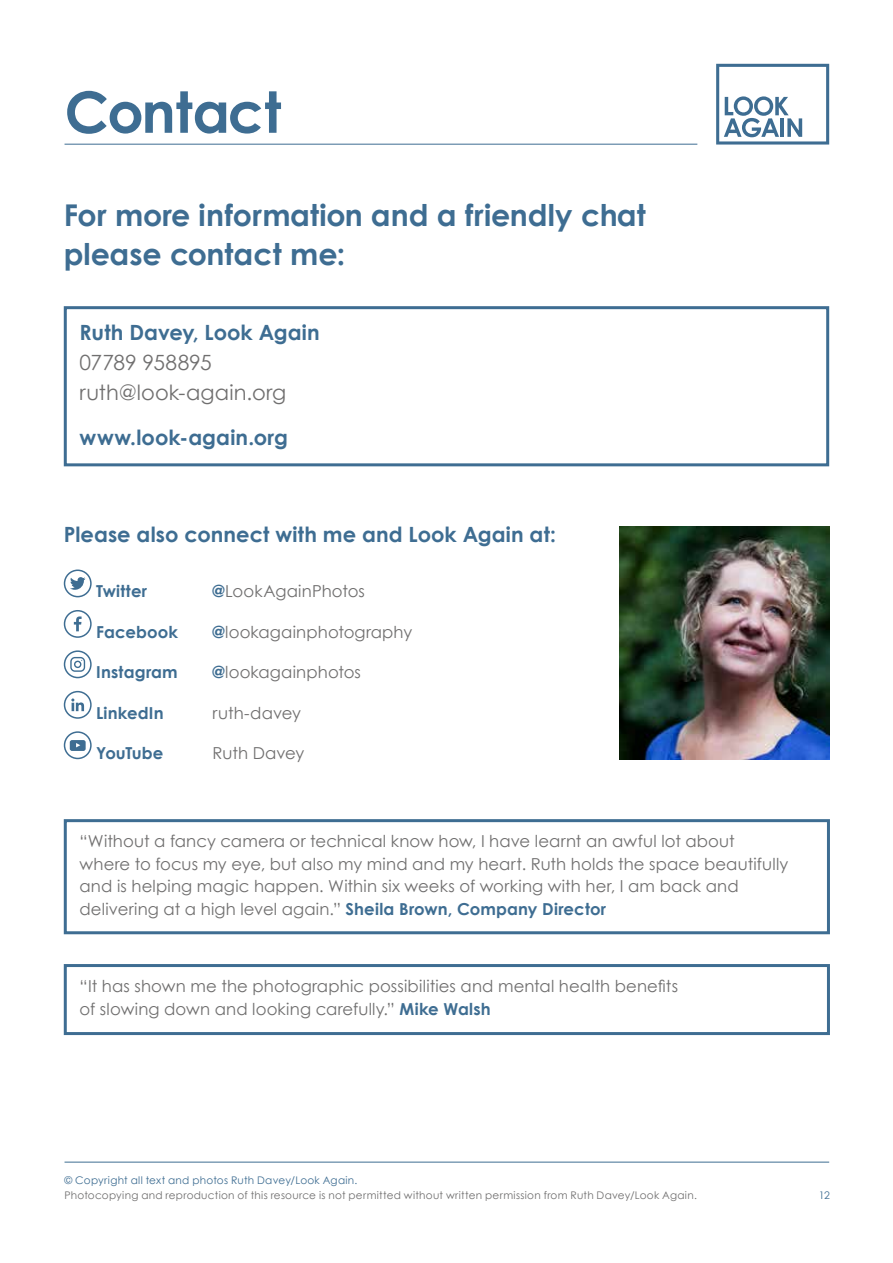
<style>
.page{position:relative;width:893px;height:1263px;background:#fff}
.page>*{position:absolute;margin:0;border:0;box-sizing:border-box;transform-origin:0 0}
.t1{font:700 57px "Century Gothic";letter-spacing:-.015em;color:#3e6d92}
.t2{font:700 30px/39px "Century Gothic";color:#3e6d92}
.t3{font:700 21px "Century Gothic";letter-spacing:.005em;color:#3e6d92}
.t4{font:21px/30px "Century Gothic";color:#706f6f}
.t5{font:16.5px/22.5px "Century Gothic";letter-spacing:.005em;color:#706f6f}
.t6{font:700 16.5px "Century Gothic";letter-spacing:.005em;color:#3e6d92}
.t7{font:700 16.5px "Century Gothic";letter-spacing:-.015em;color:#3e6d92}
.t8{font:10.5px "Century Gothic";letter-spacing:.025em;color:#706f6f}
.t9{font:10.5px "Century Gothic";letter-spacing:.025em;color:#3e6d92}
.s1{font-weight:700;color:#3e6d92}
</style>
<div class="page">
<div style="left:64px;top:569px;width:28px;height:28px;border:2px solid #3e6d92;border-radius:50%"></div>
<svg style="left:70px;top:577px;width:16px;height:13px"></svg>
<div style="left:64px;top:610px;width:28px;height:28px;border:2px solid #3e6d92;border-radius:50%"></div>
<svg style="left:74px;top:616px;width:8px;height:15px"></svg>
<div style="left:64px;top:650px;width:28px;height:28px;border:2px solid #3e6d92;border-radius:50%"></div>
<svg style="left:70px;top:657px;width:15px;height:15px"></svg>
<div style="left:64px;top:691px;width:28px;height:28px;border:2px solid #3e6d92;border-radius:50%"></div>
<svg style="left:71px;top:698px;width:13px;height:13px"></svg>
<div style="left:64px;top:731px;width:28px;height:28px;border:2px solid #3e6d92;border-radius:50%"></div>
<svg style="left:70px;top:740px;width:16px;height:11px"></svg>
<img style="left:620px;top:526px;width:209px;height:233px">
<hr style="left:65px;top:1162px;width:764px;height:1px;background:#3e6d92">
<hr style="left:65px;top:144px;width:632px;height:1px;background:#3e6d92">
<div style="left:64px;top:306px;width:765px;height:160px;border:3px solid #3e6d92"></div>
<svg style="left:716px;top:64px;width:113px;height:81px"></svg>
<div style="left:64px;top:819px;width:766px;height:115px;border:3px solid #3e6d92"></div>
<div style="left:64px;top:964px;width:766px;height:71px;border:3px solid #3e6d92"></div>
<h1 class="t1" style="left:65px;top:75px;width:218px">Contact</h1>
<h2 class="t2" style="left:64px;top:195px;width:584px">For more information and a friendly chat please contact me:</h2>
<p class="t3" style="left:80px;top:318px;width:242px">Ruth Davey, Look Again</p>
<p class="t4" style="left:80px;top:346px;width:208px">07789 958895 ruth@look-again.org</p>
<p class="t3" style="left:80px;top:423px;width:210px">www.look-again.org</p>
<p class="t3" style="left:64px;top:521px;width:494px">Please also connect with me and Look Again at:</p>
<p class="t6" style="left:96px;top:581px;width:52px">Twitter</p>
<p class="t5" style="left:213px;top:580px;width:154px"><span class="s1">@</span>LookAgainPhotos</p>
<p class="t6" style="left:96px;top:621px;width:83px">Facebook</p>
<p class="t5" style="left:213px;top:620px;width:201px"><span class="s1">@</span>lookagainphotography</p>
<p class="t6" style="left:96px;top:662px;width:83px">Instagram</p>
<p class="t5" style="left:213px;top:660px;width:150px"><span class="s1">@</span>lookagainphotos</p>
<p class="t6" style="left:96px;top:702px;width:69px">LinkedIn</p>
<p class="t5" style="left:213px;top:701px;width:90px">ruth-davey</p>
<p class="t7" style="left:96px;top:743px;width:69px">YouTube</p>
<p class="t5" style="left:213px;top:741px;width:93px">Ruth Davey</p>
<p class="t5" style="left:80px;top:829px;width:710px">“Without a fancy camera or technical know how, I have learnt an awful lot about where to focus my eye, but also my mind and my heart. Ruth holds the space beautifully and is helping magic happen. Within six weeks of working with her, I am back and delivering at a high level again.” <span class="s1">Sheila Brown, Company Director</span></p>
<p class="t5" style="left:80px;top:974px;width:600px">“It has shown me the photographic possibilities and mental health benefits of slowing down and looking carefully.” <span class="s1">Mike Walsh</span></p>
<p class="t9" style="left:65px;top:1173px;width:294px">© Copyright all text and photos Ruth Davey/Look Again.</p>
<p class="t8" style="left:65px;top:1188px;width:634px">Photocopying and reproduction of this resource is not permitted without written permission from Ruth Davey/Look Again.</p>
<p class="t9" style="left:819px;top:1188px;width:13px">12</p>
</div>
